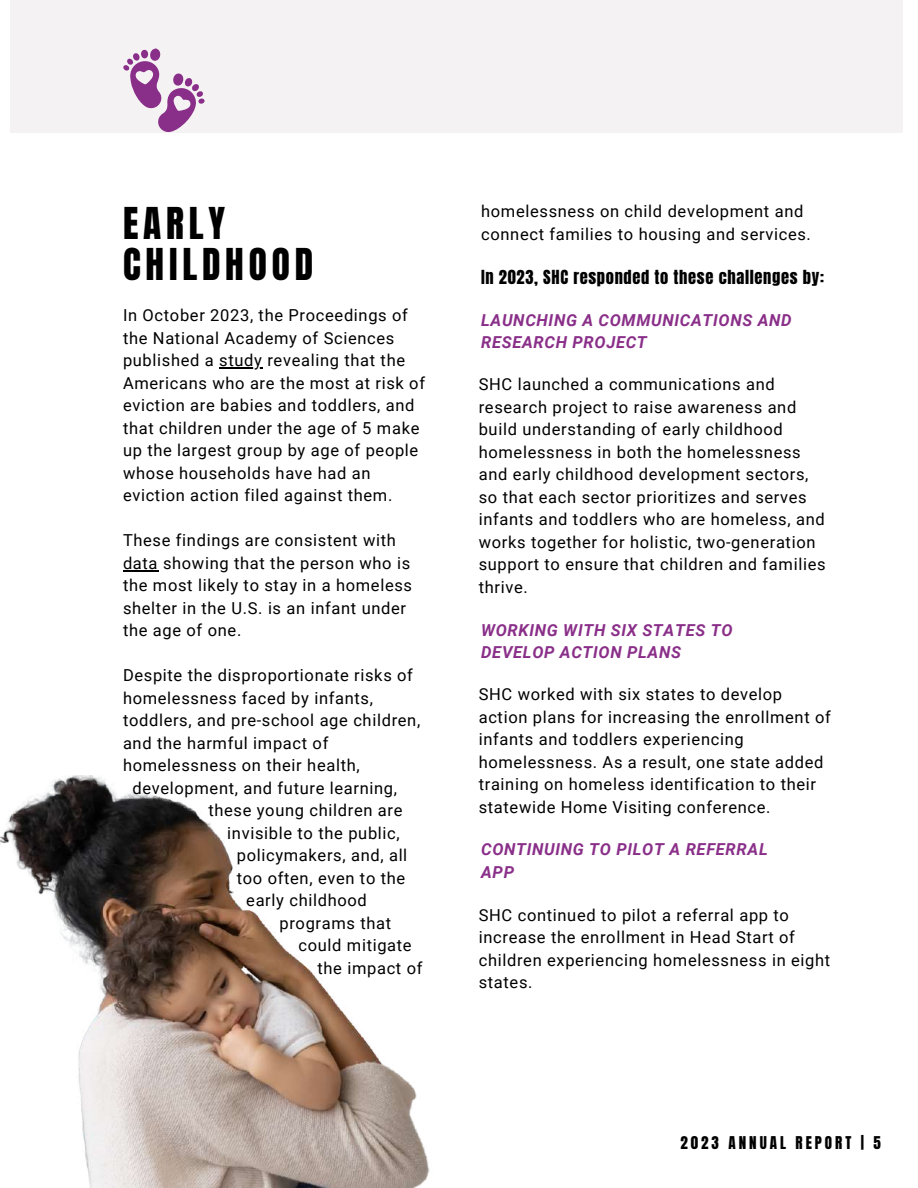
<style>
.page{position:relative;width:918px;height:1188px;background:#fff}
.page>*{position:absolute;margin:0;border:0;box-sizing:border-box;transform-origin:0 0}
.t1{font:37.35px/41.2px "Anton";letter-spacing:.13em;color:#000001}
.t2{font:16.5px/22.5px "Roboto";letter-spacing:.04em;color:#000001}
.t3{font:italic 700 16.5px/22.5px "Roboto";letter-spacing:.04em;color:#8a2f89}
.t4{font:16.5px/22.5px "Roboto";letter-spacing:.04em;color:#000}
.t5{font:16.5px "Anton";letter-spacing:.04em;color:#000001}
.t6{font:15px "Anton";letter-spacing:.2em;color:#000001}
</style>
<div class="page">
<div style="left:10px;top:0;width:892px;height:133px;background:#f4f2f2"></div>
<img style="left:0;top:775px;width:430px;height:413px">
<svg style="left:123px;top:48px;width:82px;height:84px"></svg>
<hr style="left:219px;top:368px;width:44px;height:1px;background:#000001">
<hr style="left:123px;top:570px;width:35px;height:1px;background:#000001">
<h1 class="t1" style="left:123px;top:203px;width:192px">EARLY<br>CHILDHOOD</h1>
<p class="t2" style="left:123px;top:305px;width:304px">In October 2023, the Proceedings of the National Academy of Sciences published a study revealing that the Americans who are the most at risk of eviction are babies and toddlers, and that children under the age of 5 make up the largest group by age of people whose households have had an eviction action filed against them.</p>
<p class="t2" style="left:123px;top:530px;width:291px">These findings are consistent with data showing that the person who is the most likely to stay in a homeless shelter in the U.S. is an infant under the age of one.</p>
<p class="t2" style="left:123px;top:665px;width:292px">Despite the disproportionate risks of</p>
<p class="t2" style="left:123px;top:687px;width:252px">homelessness faced by infants,</p>
<p class="t2" style="left:123px;top:710px;width:299px">toddlers, and pre-school age children,</p>
<p class="t2" style="left:123px;top:732px;width:207px">and the harmful impact of</p>
<p class="t2" style="left:123px;top:755px;width:238px">homelessness on their health,</p>
<p class="t2" style="left:132px;top:777px;width:266px">development, and future learning,</p>
<p class="t2" style="left:208px;top:800px;width:196px">these young children are</p>
<p class="t2" style="left:227px;top:822px;width:174px">invisible to the public,</p>
<p class="t2" style="left:237px;top:845px;width:172px">policymakers, and, all</p>
<p class="t2" style="left:237px;top:867px;width:170px">too often, even to the</p>
<p class="t2" style="left:246px;top:890px;width:122px">early childhood</p>
<p class="t2" style="left:279px;top:912px;width:113px">programs that</p>
<p class="t2" style="left:298px;top:935px;width:115px">could mitigate</p>
<p class="t2" style="left:317px;top:957px;width:107px">the impact of</p>
<p class="t4" style="left:481px;top:201px;width:331px">homelessness on child development and connect families to housing and services.</p>
<p class="t5" style="left:481px;top:266px;width:344px">In 2023, SHC responded to these challenges by:</p>
<p class="t3" style="left:481px;top:309px;width:312px">LAUNCHING A COMMUNICATIONS AND<br>RESEARCH PROJECT</p>
<p class="t2" style="left:479px;top:373px;width:348px">SHC launched a communications and research project to raise awareness and build understanding of early childhood homelessness in both the homelessness and early childhood development sectors, so that each sector prioritizes and serves infants and toddlers who are homeless, and works together for holistic, two-generation support to ensure that children and families thrive.</p>
<p class="t3" style="left:481px;top:619px;width:253px">WORKING WITH SIX STATES TO<br>DEVELOP ACTION PLANS</p>
<p class="t2" style="left:479px;top:683px;width:354px">SHC worked with six states to develop action plans for increasing the enrollment of infants and toddlers experiencing homelessness. As a result, one state added training on homeless identification to their statewide Home Visiting conference.</p>
<p class="t3" style="left:481px;top:838px;width:288px">CONTINUING TO PILOT A REFERRAL<br>APP</p>
<p class="t2" style="left:479px;top:904px;width:353px">SHC continued to pilot a referral app to increase the enrollment in Head Start of children experiencing homelessness in eight states.</p>
<p class="t6" style="left:680px;top:1132px;width:202px">2023 ANNUAL REPORT | 5</p>
</div>
